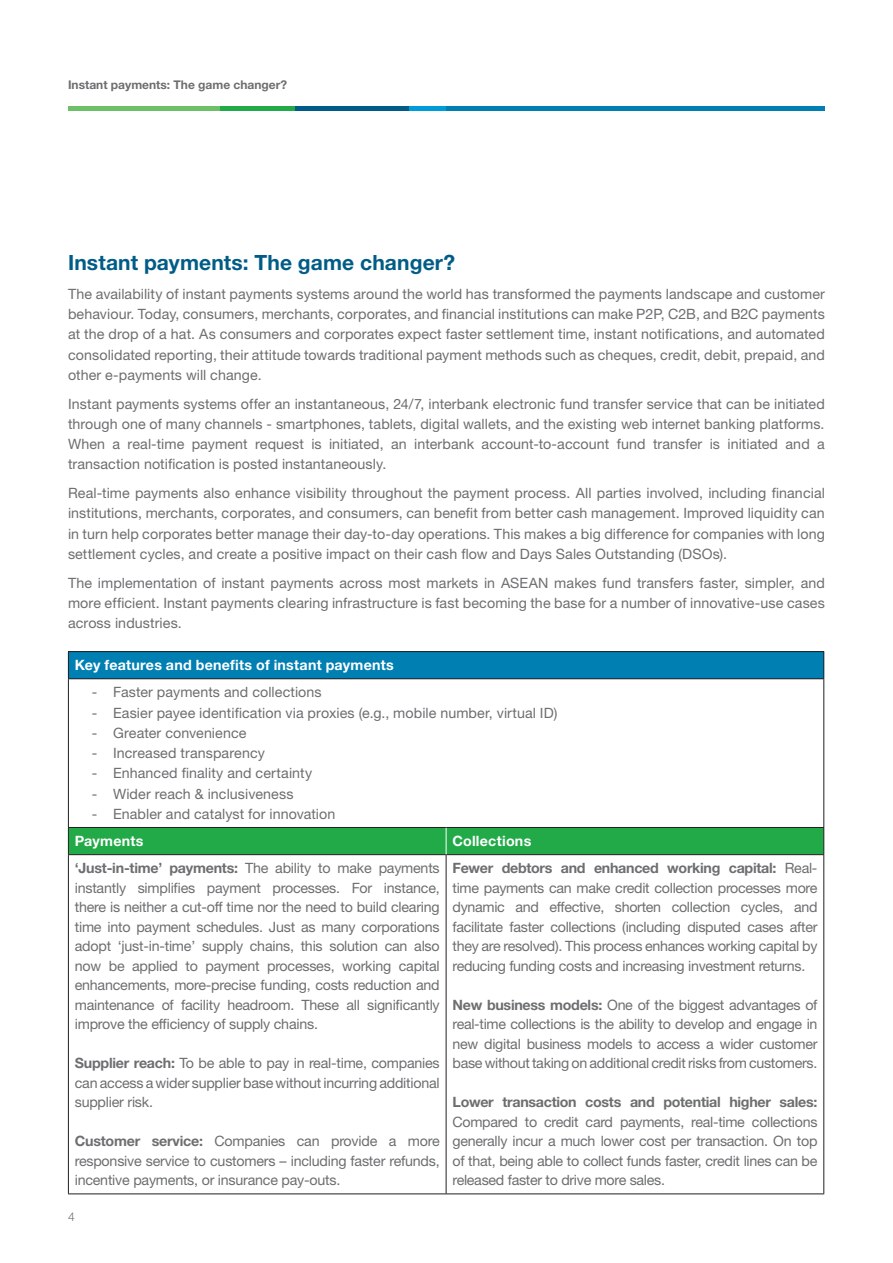
<style>
.page{position:relative;width:893px;height:1263px;background:#fff}
.page>*{position:absolute;margin:0;border:0;box-sizing:border-box;transform-origin:0 0}
.t1{font:700 21px "Helvetica Neue LT Std";letter-spacing:.005em;color:#005c86}
.t2{font:14.25px/19.5px "Helvetica Neue LT Std";color:#6d6e70;text-align:justify}
.t3{font:700 14.25px "Helvetica Neue LT Std";letter-spacing:.015em;color:#fff}
.t4{font:700 14.25px "Helvetica Neue LT Std";letter-spacing:-.02em;color:#6d6e70}
.t5{font:700 12px "Helvetica Neue LT Std";color:#6d6e70}
.t6{font:300 12px "Helvetica Neue LT Std";color:#6d6e70}
.s1{font-weight:700}
</style>
<div class="page">
<div style="left:295px;top:106px;width:114px;height:5px;background:#005c86"></div>
<div style="left:219px;top:106px;width:76px;height:5px;background:#21aa47"></div>
<div style="left:409px;top:106px;width:37px;height:5px;background:#009bd9"></div>
<div style="left:68px;top:106px;width:151px;height:5px;background:#6dc067"></div>
<div style="left:446px;top:106px;width:379px;height:5px;background:#007fb3"></div>
<div style="left:68px;top:652px;width:756px;height:27px;background:#007fb3"></div>
<hr style="left:68px;top:651px;width:378px;height:1px;background:#231f20">
<svg style="left:68px;top:652px;width:1px;height:26px"></svg>
<hr style="left:446px;top:651px;width:378px;height:1px;background:#231f20">
<svg style="left:823px;top:652px;width:1px;height:26px"></svg>
<hr style="left:68px;top:678px;width:378px;height:1px;background:#231f20">
<hr style="left:68px;top:679px;width:1px;height:148px;background:#231f20">
<hr style="left:446px;top:678px;width:378px;height:1px;background:#231f20">
<hr style="left:823px;top:679px;width:1px;height:148px;background:#231f20">
<hr style="left:68px;top:855px;width:1px;height:338px;background:#231f20">
<hr style="left:446px;top:855px;width:1px;height:338px;background:#231f20">
<hr style="left:823px;top:855px;width:1px;height:338px;background:#231f20">
<hr style="left:68px;top:1193px;width:756px;height:1px;background:#231f20">
<svg style="left:68px;top:827px;width:756px;height:28px;background:#21a044"></svg>
<p class="t5" style="left:68px;top:81px;width:221px">Instant payments: The game changer?</p>
<h1 class="t1" style="left:68px;top:255px;width:389px">Instant payments: The game changer?</h1>
<p class="t2" style="left:68px;top:285px;width:758px;line-height:20.2px">The availability of instant payments systems around the world has transformed the payments landscape and customer behaviour. Today, consumers, merchants, corporates, and financial institutions can make P2P, C2B, and B2C payments at the drop of a hat. As consumers and corporates expect faster settlement time, instant notifications, and automated consolidated reporting, their attitude towards traditional payment methods such as cheques, credit, debit, prepaid, and other e-payments will change.</p>
<p class="t2" style="left:68px;top:395px;width:758px;line-height:20.2px">Instant payments systems offer an instantaneous, 24/7, interbank electronic fund transfer service that can be initiated through one of many channels - smartphones, tablets, digital wallets, and the existing web internet banking platforms.<br>When a real-time payment request is initiated, an interbank account-to-account fund transfer is initiated and a transaction notification is posted instantaneously.</p>
<p class="t2" style="left:68px;top:485px;width:758px;line-height:20.2px">Real-time payments also enhance visibility throughout the payment process. All parties involved, including financial institutions, merchants, corporates, and consumers, can benefit from better cash management. Improved liquidity can in turn help corporates better manage their day-to-day operations. This makes a big difference for companies with long settlement cycles, and create a positive impact on their cash flow and Days Sales Outstanding (DSOs).</p>
<p class="t2" style="left:68px;top:574px;width:758px;line-height:20.2px">The implementation of instant payments across most markets in ASEAN makes fund transfers faster, simpler, and more efficient. Instant payments clearing infrastructure is fast becoming the base for a number of innovative-use cases across industries.</p>
<p class="t3" style="left:75px;top:660px;width:320px">Key features and benefits of instant payments</p>
<p class="t2" style="left:92px;top:684px;width:231px">- Faster payments and collections</p>
<p class="t2" style="left:92px;top:705px;width:467px">- Easier payee identification via proxies (e.g., mobile number, virtual ID)</p>
<p class="t2" style="left:92px;top:725px;width:156px">- Greater convenience</p>
<p class="t2" style="left:92px;top:745px;width:175px">- Increased transparency</p>
<p class="t2" style="left:92px;top:765px;width:222px">- Enhanced finality and certainty</p>
<p class="t2" style="left:92px;top:786px;width:203px">- Wider reach &amp; inclusiveness</p>
<p class="t2" style="left:92px;top:806px;width:245px">- Enabler and catalyst for innovation</p>
<p class="t3" style="left:75px;top:836px;width:70px">Payments</p>
<p class="t3" style="left:452px;top:836px;width:80px">Collections</p>
<p class="t2" style="left:75px;top:860px;width:366px"><span class="s1">‘Just-in-time’ payments:</span> The ability to make payments instantly simplifies payment processes. For instance, there is neither a cut-off time nor the need to build clearing time into payment schedules. Just as many corporations adopt ‘just-in-time’ supply chains, this solution can also now be applied to payment processes, working capital enhancements, more-precise funding, costs reduction and maintenance of facility headroom. These all significantly improve the efficiency of supply chains.</p>
<p class="t2" style="left:75px;top:1055px;width:366px"><span class="s1">Supplier reach:</span> To be able to pay in real-time, companies can access a wider supplier base without incurring additional supplier risk.</p>
<p class="t2" style="left:75px;top:1133px;width:366px"><span class="s1">Customer service:</span> Companies can provide a more responsive service to customers – including faster refunds, incentive payments, or insurance pay-outs.</p>
<p class="t2" style="left:452px;top:860px;width:366px"><span class="s1">Fewer debtors and enhanced working capital:</span> Real&shy;time payments can make credit collection processes more dynamic and effective, shorten collection cycles, and facilitate faster collections (including disputed cases after they are resolved). This process enhances working capital by reducing funding costs and increasing investment returns.</p>
<p class="t2" style="left:452px;top:997px;width:366px"><span class="s1">New business models:</span> One of the biggest advantages of real-time collections is the ability to develop and engage in new digital business models to access a wider customer base without taking on additional credit risks from customers.</p>
<p class="t4" style="left:452px;top:1097px;width:366px">Lower transaction costs and potential higher sales:</p>
<p class="t2" style="left:452px;top:1114px;width:366px">Compared to credit card payments, real-time collections generally incur a much lower cost per transaction. On top of that, being able to collect funds faster, credit lines can be released faster to drive more sales.</p>
<p class="t6" style="left:68px;top:1212px;width:8px">4</p>
</div>
